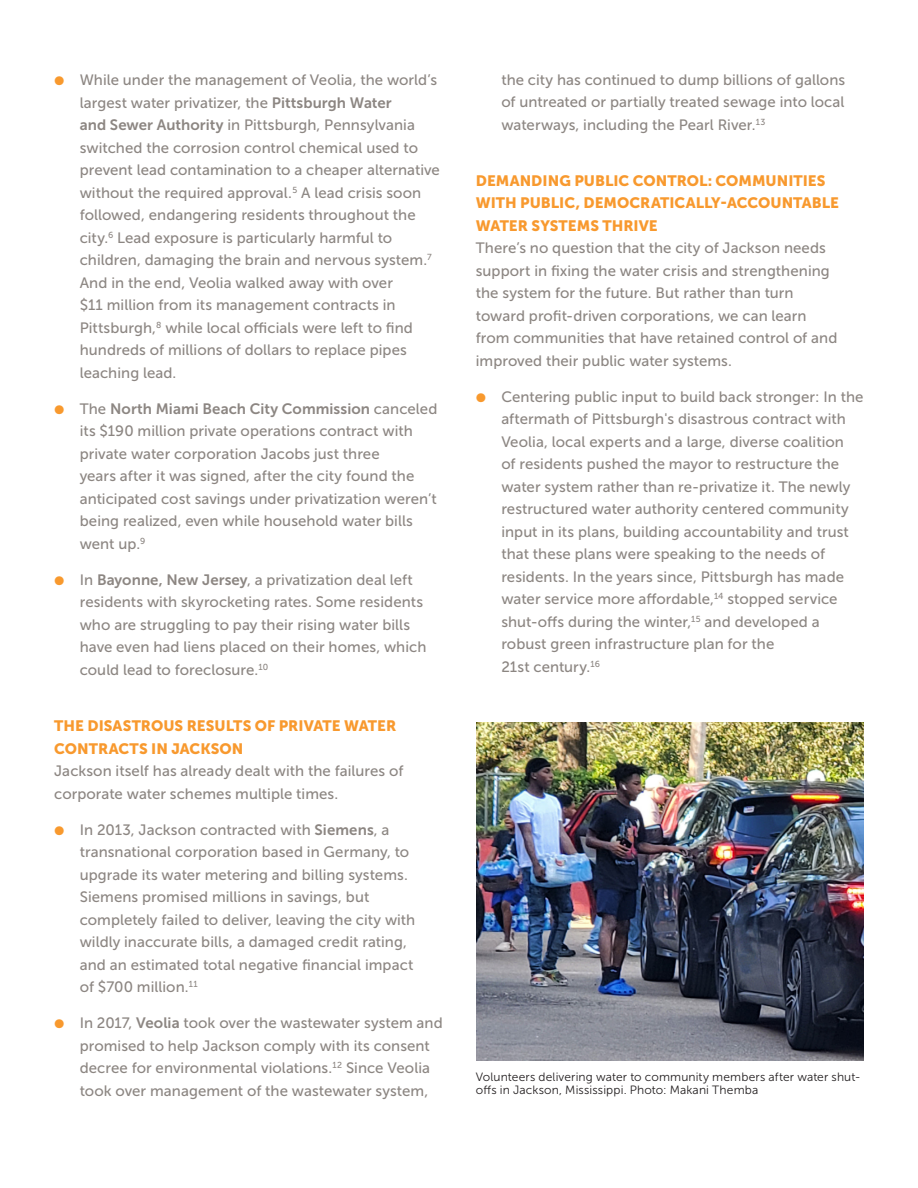
<style>
.page{position:relative;width:918px;height:1188px;background:#fff}
.page>*{position:absolute;margin:0;border:0;box-sizing:border-box;transform-origin:0 0}
.Inset_Featured_Text{font:15px/22.5px "Museo Sans 500";letter-spacing:.005em;color:#8c8682}
.Featured_Text_Body{font:15px/22.5px "Museo Sans 500";letter-spacing:.005em;color:#8c8682}
.Uppercase_SUBHEAD{font:15px/22.5px "Museo Sans 900";color:#f8992e}
.t1{font:12px/13.5px "Museo Sans 300";letter-spacing:.01em;color:#231f20}
.s1{font-family:"Proxima Nova Extrabld";color:#f8992e}
.s2{font-family:"Museo Sans 700"}
</style>
<div class="page">
<img style="left:476px;top:723px;width:388px;height:337px">
<p class="Inset_Featured_Text" style="left:80px;top:69px;width:362px;text-indent:-25px"><span class="s1">●</span> While under the management of Veolia, the world’s largest water privatizer, the <span class="s2">Pittsburgh Water<br>and Sewer Authority</span> in Pittsburgh, Pennsylvania switched the corrosion control chemical used to prevent lead contamination to a cheaper alternative without the required approval.<sup>5</sup> A lead crisis soon followed, endangering residents throughout the city.<sup>6</sup> Lead exposure is particularly harmful to children, damaging the brain and nervous system.<sup>7<br></sup>And in the end, Veolia walked away with over<br>$11 million from its management contracts in Pittsburgh,<sup>8</sup> while local officials were left to find hundreds of millions of dollars to replace pipes leaching lead.</p>
<p class="Inset_Featured_Text" style="left:80px;top:397px;width:359px;text-indent:-25px"><span class="s1">●</span> The <span class="s2">North Miami Beach City Commission</span> canceled its $190 million private operations contract with private water corporation Jacobs just three<br>years after it was signed, after the city found the anticipated cost savings under privatization weren’t being realized, even while household water bills went up.<sup>9</sup></p>
<p class="Inset_Featured_Text" style="left:80px;top:568px;width:348px;text-indent:-25px"><span class="s1">●</span> In <span class="s2">Bayonne, New Jersey</span>, a privatization deal left residents with skyrocketing rates. Some residents who are struggling to pay their rising water bills have even had liens placed on their homes, which could lead to foreclosure.<sup>10</sup></p>
<p class="Uppercase_SUBHEAD" style="left:54px;top:714px;width:344px">THE DISASTROUS RESULTS OF PRIVATE WATER<br>CONTRACTS IN JACKSON</p>
<p class="Featured_Text_Body" style="left:54px;top:760px;width:351px">Jackson itself has already dealt with the failures of corporate water schemes multiple times.</p>
<p class="Inset_Featured_Text" style="left:80px;top:818px;width:337px;text-indent:-25px"><span class="s1">●</span> In 2013, Jackson contracted with <span class="s2">Siemens</span>, a transnational corporation based in Germany, to upgrade its water metering and billing systems.<br>Siemens promised millions in savings, but completely failed to deliver, leaving the city with wildly inaccurate bills, a damaged credit rating, and an estimated total negative financial impact of $700 million.<sup>11</sup></p>
<p class="Inset_Featured_Text" style="left:80px;top:1012px;width:365px;text-indent:-25px"><span class="s1">●</span> In 2017, <span class="s2">Veolia</span> took over the wastewater system and promised to help Jackson comply with its consent decree for environmental violations.<sup>12</sup> Since Veolia took over management of the wastewater system,</p>
<p class="Inset_Featured_Text" style="left:501px;top:68px;width:345px;text-align:justify">the city has continued to dump billions of gallons of untreated or partially treated sewage into local waterways, including the Pearl River.<sup>13</sup></p>
<p class="Uppercase_SUBHEAD" style="left:476px;top:169px;width:365px">DEMANDING PUBLIC CONTROL: COMMUNITIES<br>WITH PUBLIC, DEMOCRATICALLY-ACCOUNTABLE<br>WATER SYSTEMS THRIVE</p>
<p class="Featured_Text_Body" style="left:476px;top:237px;width:363px">There’s no question that the city of Jackson needs support in fixing the water crisis and strengthening the system for the future. But rather than turn toward profit-driven corporations, we can learn from communities that have retained control of and improved their public water systems.</p>
<p class="Inset_Featured_Text" style="left:501px;top:386px;width:364px;text-indent:-25px"><span class="s1">●</span> Centering public input to build back stronger: In the aftermath of Pittsburgh's disastrous contract with Veolia, local experts and a large, diverse coalition<br>of residents pushed the mayor to restructure the water system rather than re-privatize it. The newly restructured water authority centered community input in its plans, building accountability and trust that these plans were speaking to the needs of residents. In the years since, Pittsburgh has made water service more affordable,<sup>14</sup> stopped service shut-offs during the winter,<sup>15</sup> and developed a robust green infrastructure plan for the<br>21st century.<sup>16</sup></p>
<p class="t1" style="left:476px;top:1070px;width:386px">Volunteers delivering water to community members after water shut&shy;offs in Jackson, Mississippi. Photo: Makani Themba</p>
</div>
